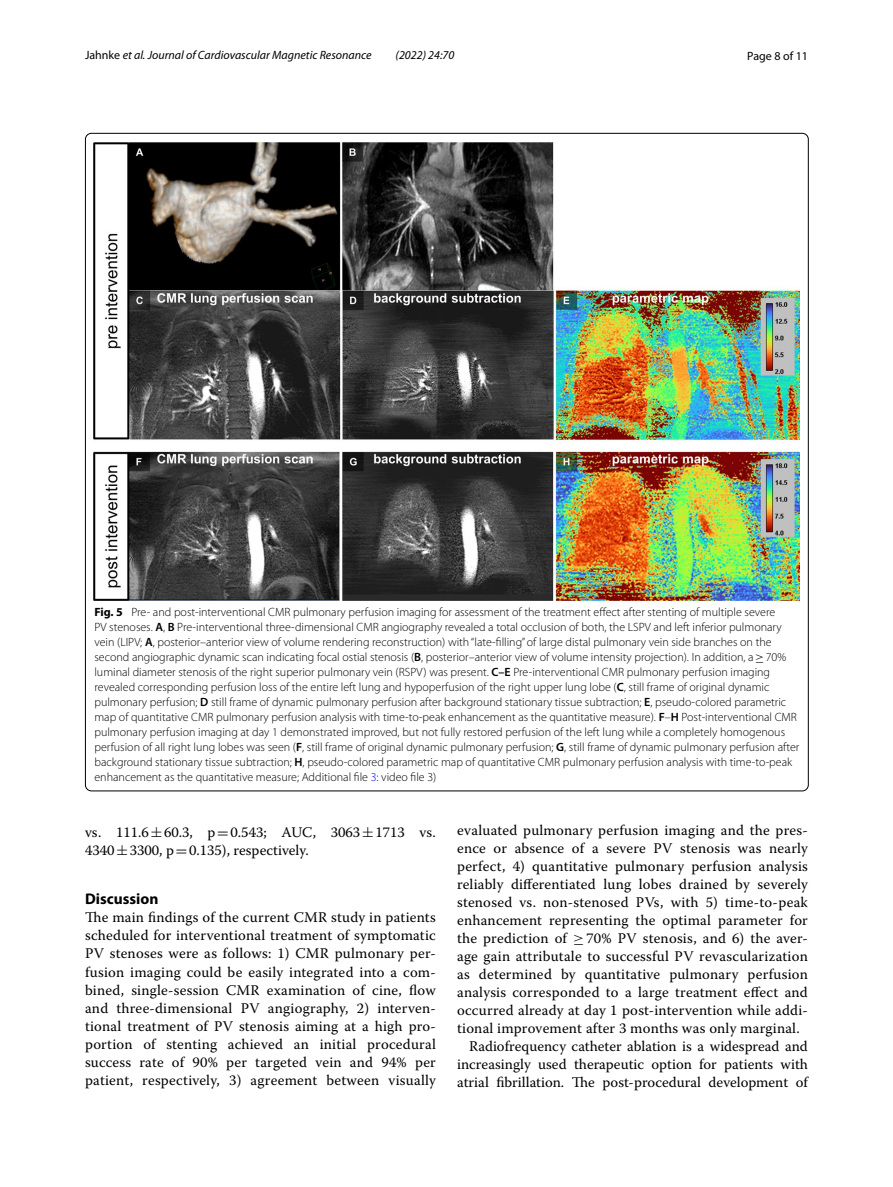
<style>
.page{position:relative;width:893px;height:1187px;background:#fff}
.page>*{position:absolute;margin:0;border:0;box-sizing:border-box;transform-origin:0 0}
.t1{font:700 15.45px "Myriad Pro";color:#000}
.t2{font:14.7px/18px "Warnock Pro";letter-spacing:.015em;color:#000}
.t3{font:300 12px/15px "Myriad Pro";color:#000}
.t4{font:italic 12px "Myriad Pro";color:#000}
.t5{font:12px "Myriad Pro";color:#000}
.s1{font-style:normal}
.s2{font-weight:700}
.s3{font-weight:600}
.s4{font-family:"MTSY";font-weight:400}
.s5{color:#00f}
.s6{font-family:"MTSY"}
</style>
<div class="page">
<img style="left:94px;top:142px;width:706px;height:459px">
<p class="t4" style="left:85px;top:48px;width:288px"><span class="s1">Jahnke</span> et al. Journal of Cardiovascular Magnetic Resonance</p>
<p class="t4" style="left:396px;top:48px;width:60px">(2022) 24:70</p>
<p class="t5" style="left:747px;top:48px;width:62px">Page 8 of 11</p>
<p class="t3" style="left:94px;top:604px;width:706px"><span class="s2">Fig. 5</span> Pre- and post-interventional CMR pulmonary perfusion imaging for assessment of the treatment effect after stenting of multiple severe<br>PV stenoses. <span class="s3">A</span>, <span class="s3">B</span> Pre-interventional three-dimensional CMR angiography revealed a total occlusion of both, the LSPV and left inferior pulmonary vein (LIPV; <span class="s3">A</span>, posterior–anterior view of volume rendering reconstruction) with “late-filling” of large distal pulmonary vein side branches on the second angiographic dynamic scan indicating focal ostial stenosis (<span class="s3">B</span>, posterior–anterior view of volume intensity projection). In addition, a<span class="s4">≥</span>70% luminal diameter stenosis of the right superior pulmonary vein (RSPV) was present. <span class="s3">C–E</span> Pre-interventional CMR pulmonary perfusion imaging revealed corresponding perfusion loss of the entire left lung and hypoperfusion of the right upper lung lobe (<span class="s3">C</span>, still frame of original dynamic pulmonary perfusion; <span class="s3">D</span> still frame of dynamic pulmonary perfusion after background stationary tissue subtraction; <span class="s3">E</span>, pseudo-colored parametric map of quantitative CMR pulmonary perfusion analysis with time-to-peak enhancement as the quantitative measure). <span class="s3">F</span>–<span class="s3">H</span> Post-interventional CMR pulmonary perfusion imaging at day 1 demonstrated improved, but not fully restored perfusion of the left lung while a completely homogenous perfusion of all right lung lobes was seen (<span class="s3">F</span>, still frame of original dynamic pulmonary perfusion; <span class="s3">G</span>, still frame of dynamic pulmonary perfusion after background stationary tissue subtraction; <span class="s3">H</span>, pseudo-colored parametric map of quantitative CMR pulmonary perfusion analysis with time-to-peak enhancement as the quantitative measure; Additional file <span class="s5">3</span>: video file 3)</p>
<p class="t2" style="left:85px;top:823px;width:352px">vs. 111.6<span class="s6">±</span>60.3, p<span class="s6">=</span>0.543; AUC, 3063<span class="s6">±</span>1713 vs.<br>4340<span class="s6">±</span>3300, p<span class="s6">=</span>0.135), respectively.</p>
<p class="t1" style="left:85px;top:889px;width:75px">Discussion</p>
<p class="t2" style="left:85px;top:908px;width:352px;text-align:justify">The main findings of the current CMR study in patients scheduled for interventional treatment of symptomatic PV stenoses were as follows: 1) CMR pulmonary per&shy;fusion imaging could be easily integrated into a com&shy;bined, single-session CMR examination of cine, flow and three-dimensional PV angiography, 2) interven&shy;tional treatment of PV stenosis aiming at a high pro&shy;portion of stenting achieved an initial procedural success rate of 90% per targeted vein and 94% per patient, respectively, 3) agreement between visually</p>
<p class="t2" style="left:457px;top:821px;width:352px">evaluated pulmonary perfusion imaging and the pres-</p>
<p class="t2" style="left:457px;top:839px;width:352px">ence or absence of a severe PV stenosis was nearly</p>
<p class="t2" style="left:457px;top:857px;width:352px">perfect, 4) quantitative pulmonary perfusion analysis</p>
<p class="t2" style="left:457px;top:875px;width:352px">reliably differentiated lung lobes drained by severely</p>
<p class="t2" style="left:457px;top:893px;width:352px">stenosed vs. non-stenosed PVs, with 5) time-to-peak</p>
<p class="t2" style="left:457px;top:911px;width:352px">enhancement representing the optimal parameter for</p>
<p class="t2" style="left:457px;top:929px;width:352px">the prediction of <span class="s6">≥</span> 70% PV stenosis, and 6) the aver-</p>
<p class="t2" style="left:457px;top:947px;width:352px">age gain attributale to successful PV revascularization</p>
<p class="t2" style="left:457px;top:965px;width:352px">as determined by quantitative pulmonary perfusion</p>
<p class="t2" style="left:457px;top:983px;width:352px">analysis corresponded to a large treatment effect and</p>
<p class="t2" style="left:457px;top:1001px;width:352px">occurred already at day 1 post-intervention while addi-</p>
<p class="t2" style="left:457px;top:1019px;width:344px">tional improvement after 3 months was only marginal.</p>
<p class="t2" style="left:469px;top:1037px;width:340px">Radiofrequency catheter ablation is a widespread and</p>
<p class="t2" style="left:457px;top:1055px;width:352px">increasingly used therapeutic option for patients with</p>
<p class="t2" style="left:457px;top:1073px;width:352px">atrial fibrillation. The post-procedural development of</p>
</div>
